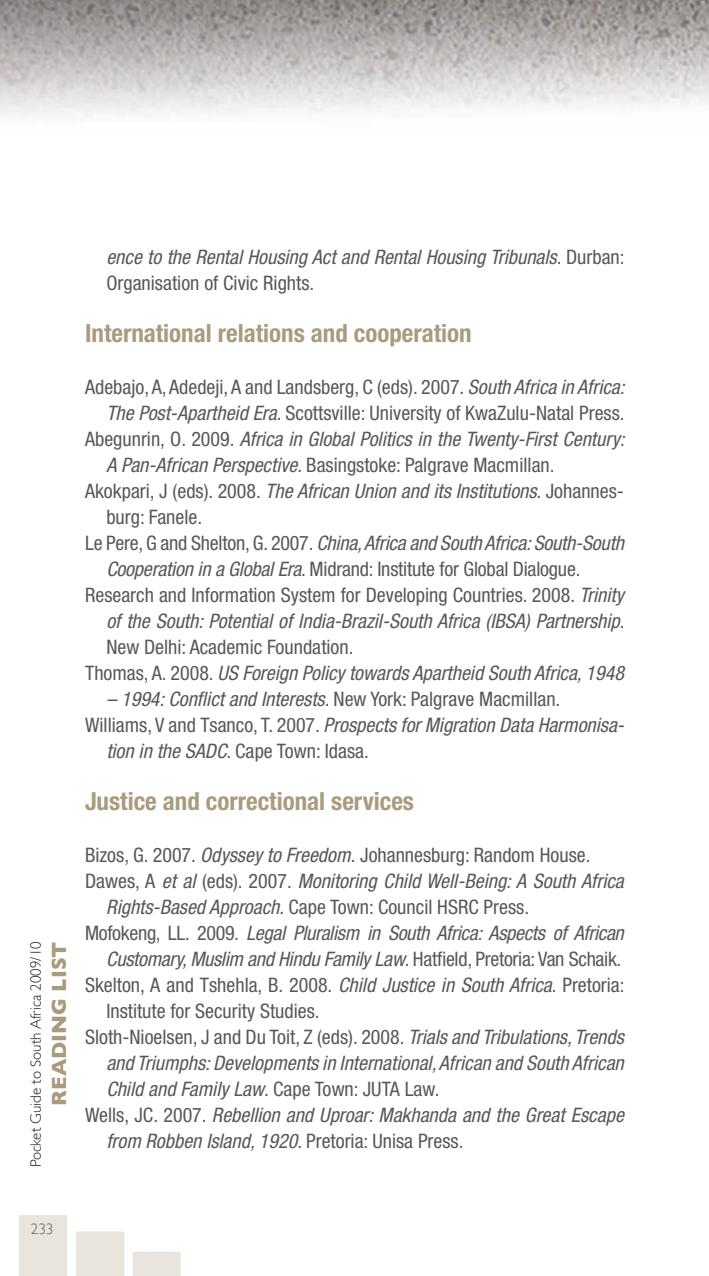
<style>
.page{position:relative;width:709px;height:1276px;background:#fff}
.page>*{position:absolute;margin:0;border:0;box-sizing:border-box;transform-origin:0 0}
.BODYTEXT{font:700 condensed 25px "Helvetica Neue";color:#a99b7d}
.t1{font:700 21px "Gill Sans";color:#a99b7d}
.BODYTEXT-2{font:italic condensed 20px/26px "Helvetica Neue";color:#57585a}
.BODYTEXT-3{font:condensed 20px/26px "Helvetica Neue";color:#57585a}
.t2{font:300 15px "Gill Sans";color:#231f20}
.t3{font:300 15px "Gill Sans";color:#57585a}
.s1{font-style:normal}
.s2{font-style:italic}
</style>
<div class="page">
<svg style="left:19px;top:1215px;width:162px;height:61px"></svg>
<img style="left:0;top:0;width:709px;height:117px">
<p class="t2" style="left:27px;top:1167px;width:227px;rotate:-90deg">Pocket Guide to South Africa 2009/10</p>
<p class="t1" style="left:47px;top:1105px;width:166px;rotate:-90deg">READING LIST</p>
<p class="BODYTEXT-2" style="left:106px;top:244px;width:520px">ence to the Rental Housing Act and Rental Housing Tribunals<span class="s1">. Durban:<br>Organisation of Civic Rights.</span></p>
<p class="BODYTEXT" style="left:85px;top:318px;width:388px">International relations and cooperation</p>
<p class="BODYTEXT-3" style="left:85px;top:374px;width:541px;text-align:right">Adebajo, A, Adedeji, A and Landsberg, C (eds). 2007. <span class="s2">South Africa in Africa:<br>The Post-Apartheid Era</span>. Scottsville: University of KwaZulu-Natal Press.</p>
<p class="BODYTEXT-2" style="left:106px;top:426px;width:520px;text-indent:-21px"><span class="s1">Abegunrin, O. 2009.</span> Africa in Global Politics in the Twenty-First Century:<br>A Pan-African Perspective<span class="s1">. Basingstoke: Palgrave Macmillan.</span></p>
<p class="BODYTEXT-3" style="left:106px;top:478px;width:519px;text-indent:-21px">Akokpari, J (eds). 2008. <span class="s2">The African Union and its Institutions</span>. Johannes&shy;burg: Fanele.</p>
<p class="BODYTEXT-3" style="left:106px;top:530px;width:519px;text-indent:-21px">Le Pere, G and Shelton, G. 2007. <span class="s2">China, Africa and South Africa: South-South<br>Cooperation in a Global Era</span>. Midrand: Institute for Global Dialogue.</p>
<p class="BODYTEXT-3" style="left:106px;top:582px;width:520px;text-align:justify;text-indent:-21px">Research and Information System for Developing Countries. 2008. <span class="s2">Trinity of the South: Potential of India-Brazil-South Africa (IBSA) Partnership</span>.<br>New Delhi: Academic Foundation.</p>
<p class="BODYTEXT-2" style="left:85px;top:660px;width:540px"><span class="s1">Thomas, A. 2008.</span> US Foreign Policy towards Apartheid South Africa, 1948</p>
<p class="BODYTEXT-3" style="left:106px;top:686px;width:455px"><span class="s2">– 1994: Conflict and Interests</span>. New York: Palgrave Macmillan.</p>
<p class="BODYTEXT-2" style="left:106px;top:712px;width:519px;text-indent:-21px"><span class="s1">Williams, V and Tsanco, T. 2007.</span> Prospects for Migration Data Harmonisa&shy;tion in the SADC<span class="s1">. Cape Town: Idasa.</span></p>
<p class="BODYTEXT" style="left:85px;top:786px;width:330px">Justice and correctional services</p>
<p class="BODYTEXT-3" style="left:85px;top:842px;width:507px">Bizos, G. 2007. <span class="s2">Odyssey to Freedom.</span> Johannesburg: Random House.</p>
<p class="BODYTEXT-2" style="left:106px;top:868px;width:519px;text-indent:-21px"><span class="s1">Dawes, A</span> et al <span class="s1">(eds). 2007.</span> Monitoring Child Well-Being: A South Africa<br>Rights-Based Approach<span class="s1">. Cape Town: Council HSRC Press.</span></p>
<p class="BODYTEXT-2" style="left:85px;top:920px;width:540px;text-align:right"><span class="s1">Mofokeng, LL. 2009.</span> Legal Pluralism in South Africa: Aspects of African<br>Customary, Muslim and Hindu Family Law<span class="s1">. Hatfield, Pretoria: Van Schaik.</span></p>
<p class="BODYTEXT-3" style="left:106px;top:972px;width:520px;text-indent:-21px">Skelton, A and Tshehla, B. 2008. <span class="s2">Child Justice in South Africa</span>. Pretoria:<br>Institute for Security Studies.</p>
<p class="BODYTEXT-2" style="left:106px;top:1024px;width:519px;text-align:justify;text-indent:-21px"><span class="s1">Sloth-Nioelsen, J and Du Toit, Z (eds). 2008.</span> Trials and Tribulations, Trends and Triumphs: Developments in International, African and South African Child and Family Law<span class="s1">. Cape Town: JUTA Law.</span></p>
<p class="BODYTEXT-2" style="left:106px;top:1102px;width:519px;text-indent:-21px"><span class="s1">Wells, JC. 2007.</span> Rebellion and Uproar: Makhanda and the Great Escape from Robben Island, 1920<span class="s1">. Pretoria: Unisa Press.</span></p>
<p class="t3" style="left:31px;top:1220px;width:24px">233</p>
</div>
